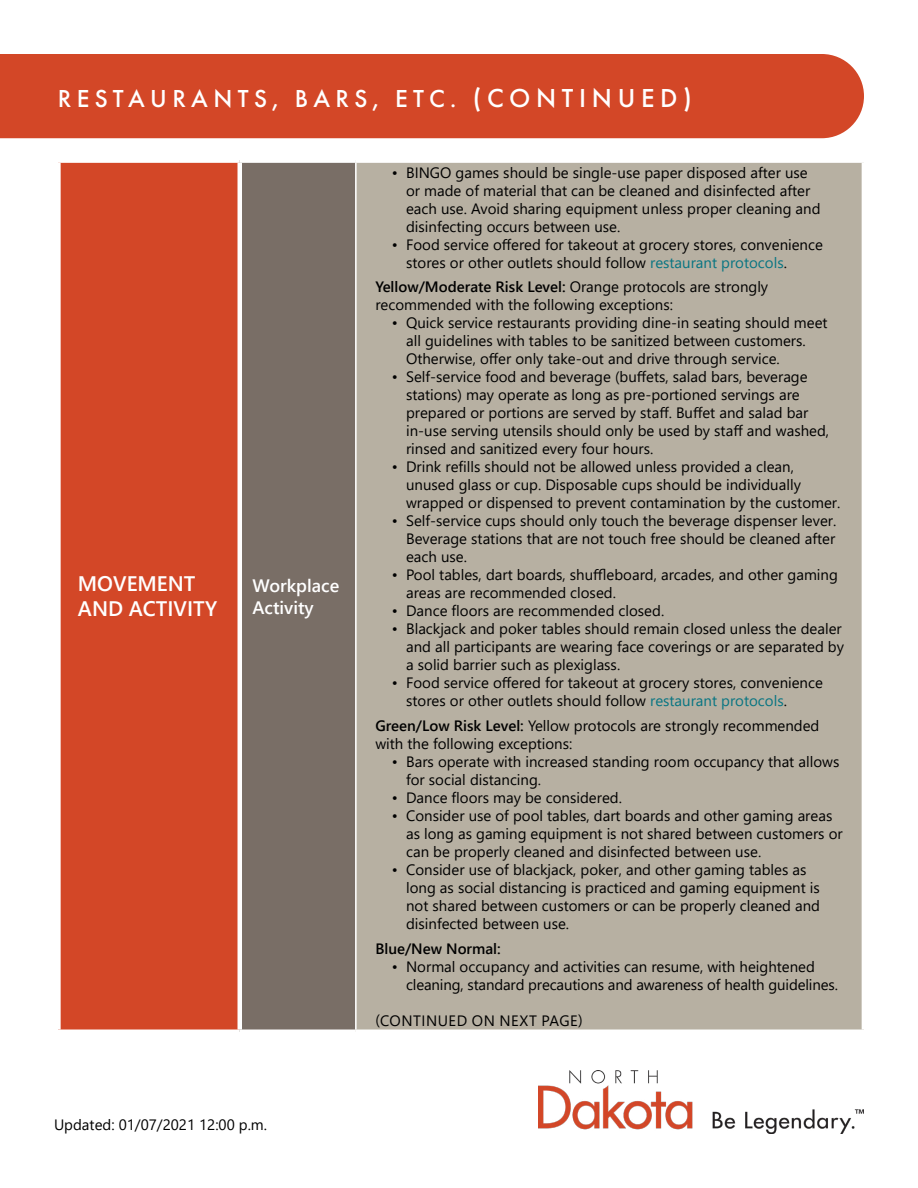
<style>
.page{position:relative;width:918px;height:1188px;background:#fff}
.page>*{position:absolute;margin:0;border:0;box-sizing:border-box;transform-origin:0 0}
.t1{font:500 25.5px "Futura PT";letter-spacing:.21em;color:#fff}
.t2{font:600 21px/25.2px "Segoe UI";color:#fff}
.t3{font:600 18px/21.6px "Segoe UI";color:#fff}
.t4{font:15px/18px "Segoe UI";color:#000}
.t5{font:15px "Segoe UI";letter-spacing:.035em;color:#000}
.t6{font:600 15px "Segoe UI";color:#000}
.s1{font-size:27px}
.s2{color:#087582}
.s3{font-weight:600}
</style>
<div class="page">
<div style="left:58px;top:161px;width:182px;height:871px;background:#d34727"></div>
<div style="left:240px;top:161px;width:116px;height:871px;background:#796e66"></div>
<div style="left:356px;top:161px;width:508px;height:871px;background:#b7b0a2"></div>
<div style="left:56px;top:163px;width:5px;height:867px;background:#fff"></div>
<div style="left:56px;top:158px;width:184px;height:5px;background:#fff"></div>
<hr style="left:56px;top:1030px;width:184px;height:4px;background:#fff">
<div style="left:240px;top:158px;width:116px;height:5px;background:#fff"></div>
<div style="left:356px;top:158px;width:510px;height:5px;background:#fff"></div>
<hr style="left:862px;top:163px;width:4px;height:867px;background:#fff">
<hr style="left:240px;top:1030px;width:116px;height:4px;background:#fff">
<hr style="left:356px;top:1030px;width:510px;height:4px;background:#fff">
<hr style="left:355px;top:163px;width:2px;height:867px;background:#fff">
<hr style="left:238px;top:163px;width:4px;height:867px;background:#fff">
<div style="left:0;top:54px;width:864px;height:84px;background:#d34727"></div>
<img style="left:539px;top:1070px;width:325px;height:64px">
<h1 class="t1" style="left:58px;top:84px;width:635px">RESTAURANTS, BARS, ETC. <span class="s1">(CONTINUED)</span></h1>
<h2 class="t2" style="left:78px;top:569px;width:141px">MOVEMENT<br>AND ACTIVITY</h2>
<p class="t3" style="left:253px;top:573px;width:88px">Workplace<br>Activity</p>
<p class="t4" style="left:406px;top:162px;width:416px;text-indent:-14px">• BINGO games should be single-use paper disposed after use or made of material that can be cleaned and disinfected after each use. Avoid sharing equipment unless proper cleaning and disinfecting occurs between use.</p>
<p class="t4" style="left:406px;top:234px;width:418px;text-indent:-14px">• Food service offered for takeout at grocery stores, convenience stores or other outlets should follow <span class="s2">restaurant protocols</span>.</p>
<p class="t4" style="left:375px;top:277px;width:394px"><span class="s3">Yellow/Moderate Risk Level:</span> Orange protocols are strongly recommended with the following exceptions:</p>
<p class="t4" style="left:406px;top:313px;width:423px;text-indent:-14px">• Quick service restaurants providing dine-in seating should meet all guidelines with tables to be sanitized between customers.<br>Otherwise, offer only take-out and drive through service.</p>
<p class="t4" style="left:406px;top:367px;width:425px;text-indent:-14px">• Self-service food and beverage (buffets, salad bars, beverage stations) may operate as long as pre-portioned servings are prepared or portions are served by staff. Buffet and salad bar in-use serving utensils should only be used by staff and washed, rinsed and sanitized every four hours.</p>
<p class="t4" style="left:406px;top:457px;width:436px;text-indent:-14px">• Drink refills should not be allowed unless provided a clean, unused glass or cup. Disposable cups should be individually wrapped or dispensed to prevent contamination by the customer.</p>
<p class="t4" style="left:406px;top:511px;width:432px;text-align:justify;text-indent:-14px">• Self-service cups should only touch the beverage dispenser lever.<br>Beverage stations that are not touch free should be cleaned after each use.</p>
<p class="t4" style="left:406px;top:565px;width:433px;text-indent:-14px">• Pool tables, dart boards, shuffleboard, arcades, and other gaming areas are recommended closed.</p>
<p class="t4" style="left:392px;top:601px;width:274px">• Dance floors are recommended closed.</p>
<p class="t4" style="left:406px;top:619px;width:439px;text-indent:-14px">• Blackjack and poker tables should remain closed unless the dealer and all participants are wearing face coverings or are separated by a solid barrier such as plexiglass.</p>
<p class="t4" style="left:406px;top:673px;width:418px;text-indent:-14px">• Food service offered for takeout at grocery stores, convenience stores or other outlets should follow <span class="s2">restaurant protocols</span>.</p>
<p class="t4" style="left:375px;top:715px;width:446px"><span class="s3">Green/Low Risk Level:</span> Yellow protocols are strongly recommended with the following exceptions:</p>
<p class="t4" style="left:406px;top:751px;width:435px;text-indent:-14px">• Bars operate with increased standing room occupancy that allows for social distancing.</p>
<p class="t4" style="left:392px;top:787px;width:232px">• Dance floors may be considered.</p>
<p class="t4" style="left:406px;top:805px;width:438px;text-indent:-14px">• Consider use of pool tables, dart boards and other gaming areas as long as gaming equipment is not shared between customers or can be properly cleaned and disinfected between use.</p>
<p class="t4" style="left:406px;top:859px;width:416px;text-indent:-14px">• Consider use of blackjack, poker, and other gaming tables as long as social distancing is practiced and gaming equipment is not shared between customers or can be properly cleaned and disinfected between use.</p>
<p class="t6" style="left:375px;top:934px;width:127px">Blue/New Normal:</p>
<p class="t4" style="left:406px;top:956px;width:433px;text-indent:-14px">• Normal occupancy and activities can resume, with heightened cleaning, standard precautions and awareness of health guidelines.</p>
<p class="t5" style="left:375px;top:1006px;width:209px">(CONTINUED ON NEXT PAGE)</p>
<p class="t4" style="left:54px;top:1115px;width:215px">Updated: 01/07/2021 12:00 p.m.</p>
</div>
